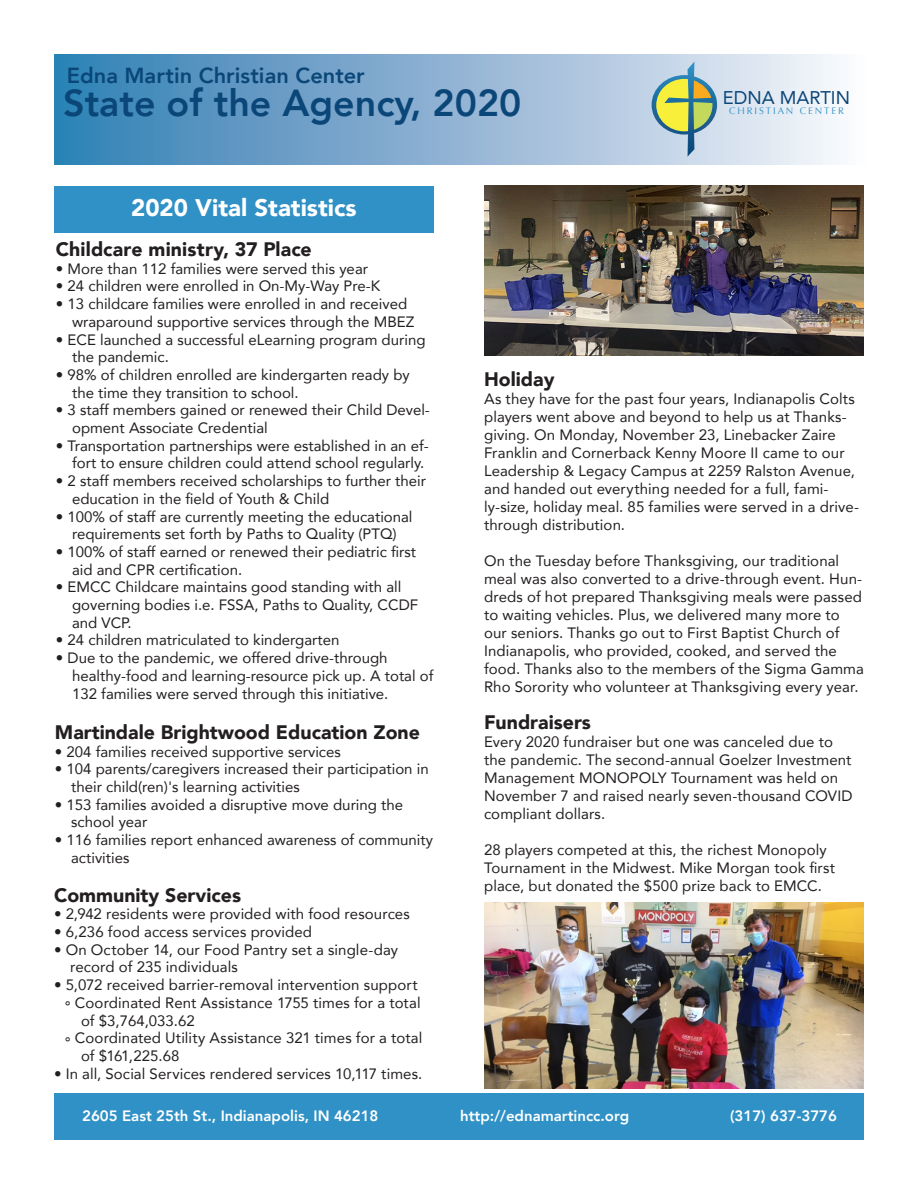
<style>
.page{position:relative;width:918px;height:1188px;background:#fff}
.page>*{position:absolute;margin:0;border:0;box-sizing:border-box;transform-origin:0 0}
.t1{font:800 37.5px "Avenir";color:#0a4778}
.t2{font:900 24px "Avenir";color:#fff}
.t3{font:800 21.75px "Avenir";letter-spacing:.005em;color:#0a4778}
.t4{font:900 19.5px "Avenir";color:#231f20}
.t5{font:18.45px "Avenir";color:#0b4678}
.t6{font:15px/18px "Avenir";color:#231f20}
.t7{font:800 15px "Avenir";color:#fff}
.t8{font:9.6px "Optima";letter-spacing:.2em;color:#3091c6}
</style>
<div class="page">
<div style="left:54px;top:54px;width:815px;height:110px;background:linear-gradient(to right,#2f7bb2,#fbf6fb)"></div>
<svg style="left:652px;top:62px;width:65px;height:95px;background:#aec3a5"></svg>
<div style="left:54px;top:1093px;width:810px;height:46px;background:#2f91c6"></div>
<img style="left:484px;top:186px;width:380px;height:169px">
<img style="left:484px;top:903px;width:380px;height:186px">
<div style="left:54px;top:186px;width:380px;height:46px;background:#2f91c6"></div>
<p class="t3" style="left:67px;top:59px;width:299px">Edna Martin Christian Center</p>
<p class="t1" style="left:63px;top:74px;width:460px">State of the Agency, 2020</p>
<p class="t5" style="left:723px;top:82px;width:129px">EDNA MARTIN</p>
<p class="t8" style="left:729px;top:105px;width:116px">CHRISTIAN CENTER</p>
<p class="t2" style="left:131px;top:187px;width:227px">2020 Vital Statistics</p>
<p class="t4" style="left:56px;top:233px;width:257px">Childcare ministry, 37 Place</p>
<p class="t6" style="left:56px;top:259px;width:314px">• More than 112 families were served this year</p>
<p class="t6" style="left:56px;top:277px;width:326px">• 24 children were enrolled in On-My-Way Pre-K</p>
<p class="t6" style="left:72px;top:295px;width:344px;text-indent:-16px">• 13 childcare families were enrolled in and received wraparound supportive services through the MBEZ</p>
<p class="t6" style="left:72px;top:330px;width:355px;text-indent:-16px">• ECE launched a successful eLearning program during the pandemic.</p>
<p class="t6" style="left:72px;top:365px;width:339px;text-indent:-16px">• 98% of children enrolled are kindergarten ready by the time they transition to school.</p>
<p class="t6" style="left:72px;top:401px;width:359px;text-indent:-16px">• 3 staff members gained or renewed their Child Devel&shy;opment Associate Credential</p>
<p class="t6" style="left:72px;top:436px;width:358px;text-indent:-16px">• Transportation partnerships were established in an ef&shy;fort to ensure children could attend school regularly.</p>
<p class="t6" style="left:72px;top:472px;width:356px;text-indent:-16px">• 2 staff members received scholarships to further their education in the field of Youth &amp; Child</p>
<p class="t6" style="left:56px;top:507px;width:358px;text-align:center">• 100% of staff are currently meeting the educational requirements set forth by Paths to Quality (PTQ)</p>
<p class="t6" style="left:72px;top:542px;width:346px;text-indent:-16px">• 100% of staff earned or renewed their pediatric first aid and CPR certification.</p>
<p class="t6" style="left:72px;top:578px;width:348px;text-indent:-16px">• EMCC Childcare maintains good standing with all governing bodies i.e. FSSA, Paths to Quality, CCDF and VCP.</p>
<p class="t6" style="left:56px;top:631px;width:285px">• 24 children matriculated to kindergarten</p>
<p class="t6" style="left:72px;top:649px;width:363px;text-indent:-16px">• Due to the pandemic, we offered drive-through healthy-food and learning-resource pick up. A total of<br>132 families were served through this initiative.</p>
<p class="t4" style="left:55px;top:715px;width:367px">Martindale Brightwood Education Zone</p>
<p class="t6" style="left:55px;top:742px;width:287px">• 204 families received supportive services</p>
<p class="t6" style="left:71px;top:760px;width:359px;text-indent:-16px">• 104 parents/caregivers increased their participation in their child(ren)'s learning activities</p>
<p class="t6" style="left:71px;top:795px;width:334px;text-indent:-16px">• 153 families avoided a disruptive move during the school year</p>
<p class="t6" style="left:71px;top:831px;width:363px;text-indent:-16px">• 116 families report enhanced awareness of community activities</p>
<p class="t4" style="left:54px;top:878px;width:189px">Community Services</p>
<p class="t6" style="left:54px;top:905px;width:357px">• 2,942 residents were provided with food resources</p>
<p class="t6" style="left:54px;top:922px;width:260px">• 6,236 food access services provided</p>
<p class="t6" style="left:70px;top:940px;width:329px;text-indent:-16px">• On October 14, our Food Pantry set a single-day record of 235 individuals</p>
<p class="t6" style="left:54px;top:975px;width:365px">• 5,072 received barrier-removal intervention support</p>
<p class="t6" style="left:81px;top:993px;width:341px;text-indent:-16px">° Coordinated Rent Assistance 1755 times for a total of $3,764,033.62</p>
<p class="t6" style="left:81px;top:1029px;width:343px;text-indent:-16px">° Coordinated Utility Assistance 321 times for a total of $161,225.68</p>
<p class="t6" style="left:54px;top:1064px;width:370px">• In all, Social Services rendered services 10,117 times.</p>
<p class="t4" style="left:484px;top:363px;width:72px">Holiday</p>
<p class="t6" style="left:484px;top:390px;width:376px">As they have for the past four years, Indianapolis Colts players went above and beyond to help us at Thanks&shy;giving. On Monday, November 23, Linebacker Zaire Franklin and Cornerback Kenny Moore II came to our Leadership &amp; Legacy Campus at 2259 Ralston Avenue, and handed out everything needed for a full, fami&shy;ly-size, holiday meal. 85 families were served in a drive&shy;through distribution.</p>
<p class="t6" style="left:484px;top:552px;width:381px">On the Tuesday before Thanksgiving, our traditional meal was also converted to a drive-through event. Hun&shy;dreds of hot prepared Thanksgiving meals were passed to waiting vehicles. Plus, we delivered many more to our seniors. Thanks go out to First Baptist Church of Indianapolis, who provided, cooked, and served the food. Thanks also to the members of the Sigma Gamma Rho Sorority who volunteer at Thanksgiving every year.</p>
<p class="t4" style="left:484px;top:706px;width:108px">Fundraisers</p>
<p class="t6" style="left:484px;top:732px;width:370px">Every 2020 fundraiser but one was canceled due to the pandemic. The second-annual Goelzer Investment Management MONOPOLY Tournament was held on November 7 and raised nearly seven-thousand COVID compliant dollars.</p>
<p class="t6" style="left:484px;top:840px;width:353px">28 players competed at this, the richest Monopoly<br>Tournament in the Midwest. Mike Morgan took first place, but donated the $500 prize back to EMCC.</p>
<p class="t7" style="left:82px;top:1104px;width:298px">2605 East 25th St., Indianapolis, IN 46218</p>
<p class="t7" style="left:460px;top:1104px;width:170px">http://ednamartincc.org</p>
<p class="t7" style="left:730px;top:1104px;width:108px">(317) 637-3776</p>
</div>
